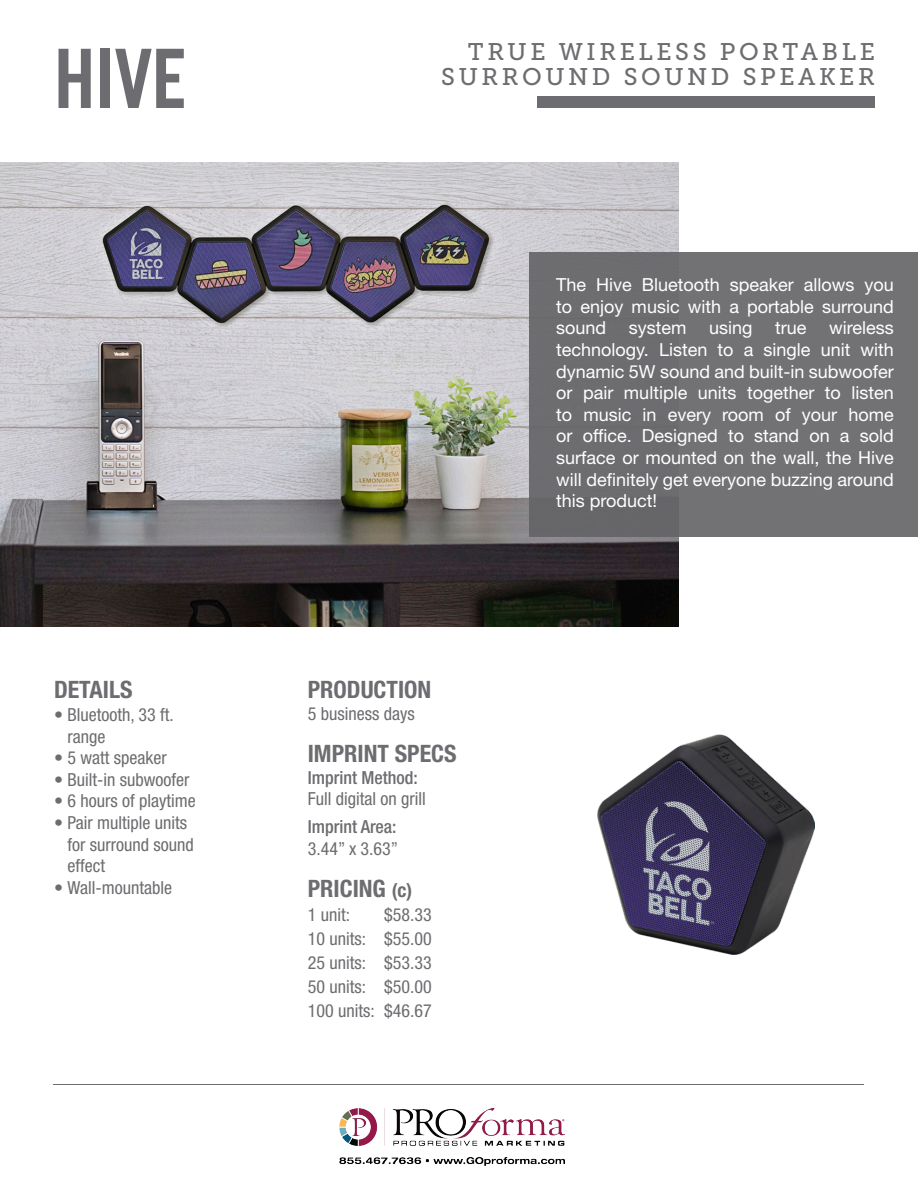
<style>
.page{position:relative;width:918px;height:1188px;background:#fff}
.page>*{position:absolute;margin:0;border:0;box-sizing:border-box;transform-origin:0 0}
.t1{font:700 84px "Korolev Condensed";color:#6d6d71}
.t2{font:24px/25.5px "Museo Slab 500";letter-spacing:.15em;color:#6d6d71;text-align:right}
.t3{font:700 condensed 24px "Helvetica Neue LT Std";color:#6d6d71}
.t4{font:18px/21.6px "Helvetica Neue LT Std";color:#fff;text-align:justify}
.t5{font:condensed 18px/21.6px "Helvetica Neue LT Std";color:#6d6d71}
.t6{font:500 condensed 18px "Helvetica Neue LT Std";color:#6d6d71}
.s1{font-size:19.5px}
</style>
<div class="page">
<div style="left:537px;top:97px;width:338px;height:11px;background:#6d6d71"></div>
<hr style="left:53px;top:1084px;width:811px;height:1px;background:#6d6d71">
<img style="left:0;top:162px;width:678px;height:464px">
<div style="left:529px;top:252px;width:389px;height:285px;background:#727275"></div>
<img style="left:597px;top:734px;width:218px;height:220px">
<img style="left:340px;top:1108px;width:224px;height:58px">
<p class="t1" style="left:54px;top:29px;width:134px">HIVE</p>
<p class="t2" style="left:441px;top:39px;width:435px">TRUE WIRELESS PORTABLE<br>SURROUND SOUND SPEAKER</p>
<h2 class="t3" style="left:54px;top:675px;width:80px">DETAILS</h2>
<p class="t5" style="left:68px;top:704px;width:108px;text-indent:-14px">• Bluetooth, 33 ft. range</p>
<p class="t5" style="left:54px;top:747px;width:114px">• 5 watt speaker</p>
<p class="t5" style="left:54px;top:769px;width:137px">• Built-in subwoofer</p>
<p class="t5" style="left:54px;top:790px;width:143px">• 6 hours of playtime</p>
<p class="t5" style="left:68px;top:812px;width:128px;text-indent:-14px">• Pair multiple units for surround sound effect</p>
<p class="t5" style="left:54px;top:877px;width:120px">• Wall-mountable</p>
<p class="t3" style="left:308px;top:675px;width:125px">PRODUCTION</p>
<p class="t5" style="left:308px;top:702px;width:108px">5 business days</p>
<p class="t3" style="left:308px;top:739px;width:150px">IMPRINT SPECS</p>
<p class="t6" style="left:308px;top:766px;width:111px">Imprint Method:</p>
<p class="t5" style="left:308px;top:788px;width:119px">Full digital on grill</p>
<p class="t6" style="left:308px;top:816px;width:90px">Imprint Area:</p>
<p class="t5" style="left:308px;top:838px;width:92px">3.44” x 3.63”</p>
<p class="t3" style="left:308px;top:874px;width:106px">PRICING <span class="s1">(c)</span></p>
<p class="t5" style="left:308px;top:904px;width:44px">1 unit:</p>
<p class="t5" style="left:384px;top:904px;width:49px">$58.33</p>
<p class="t5" style="left:308px;top:928px;width:126px">10 units: $55.00</p>
<p class="t5" style="left:308px;top:952px;width:126px">25 units: $53.33</p>
<p class="t5" style="left:308px;top:976px;width:126px">50 units: $50.00</p>
<p class="t5" style="left:308px;top:1000px;width:126px">100 units: $46.67</p>
<p class="t4" style="left:556px;top:274px;width:339px">The Hive Bluetooth speaker allows you to enjoy music with a portable surround sound</p>
<p class="t4" style="left:556px;top:317px;width:339px;text-indent:273px">wireless technology. Listen to a single unit with dynamic 5W sound and built-in subwoofer or pair multiple units together to listen to music in every room of your home or office. Designed to stand on a sold surface or mounted on the wall, the Hive will definitely get everyone buzzing around this product!</p>
<p class="t4" style="left:629px;top:317px;width:59px">system</p>
<p class="t4" style="left:709px;top:317px;width:45px">using</p>
<p class="t4" style="left:775px;top:317px;width:33px">true</p>
</div>
